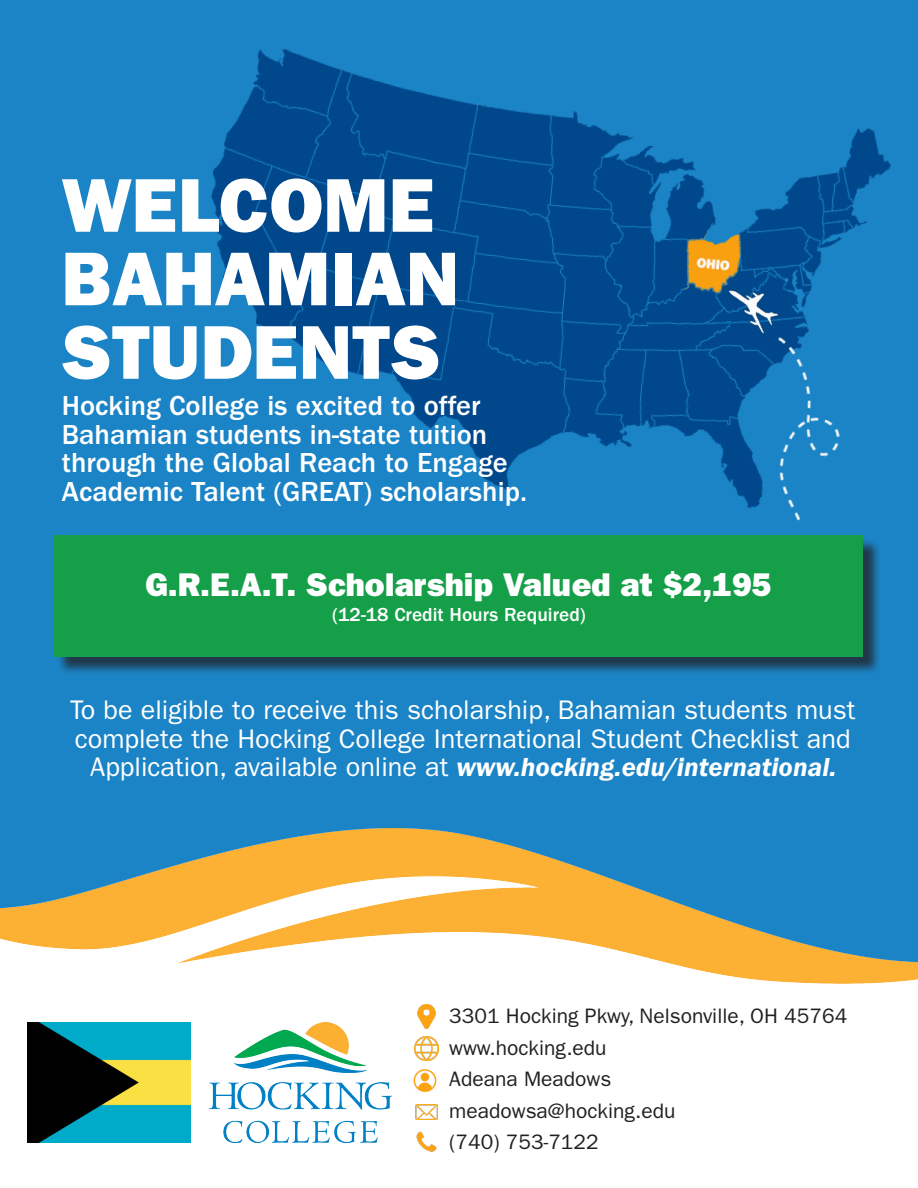
<style>
.page{position:relative;width:918px;height:1188px;background:#fff}
.page>*{position:absolute;margin:0;border:0;box-sizing:border-box;transform-origin:0 0}
.t1{font:76.5px "ITC Franklin Gothic Std Hvy";color:#fff}
.t2{font:33px "ITC Franklin Gothic Std Hvy";color:#fff}
.t3{font:500 28.5px/28.5px "ITC Franklin Gothic Std";color:#fff}
.t4{font:27px/28.5px "ITC Franklin Gothic Std";color:#fff;text-align:center}
.t5{font:21px/31.5px "ITC Franklin Gothic Std";color:#231f20}
.t6{font:500 19.5px "ITC Franklin Gothic Std";color:#fff}
.s1{font-weight:600;font-style:italic}
</style>
<div class="page">
<div style="left:0;top:0;width:918px;height:968px;background:#1b84c6"></div>
<img style="left:184px;top:49px;width:707px;height:487px">
<img style="left:0;top:828px;width:917px;height:156px">
<img style="left:416px;top:1131px;width:21px;height:21px">
<img style="left:416px;top:1104px;width:22px;height:16px">
<img style="left:209px;top:1022px;width:183px;height:121px">
<img style="left:27px;top:1022px;width:164px;height:121px">
<img style="left:709px;top:262px;width:85px;height:85px">
<img style="left:728px;top:312px;width:147px;height:217px">
<div style="left:57px;top:538px;width:825px;height:137px;background:#231f20;opacity:.75"></div>
<div style="left:54px;top:536px;width:809px;height:121px;background:#169f49"></div>
<img style="left:417px;top:1005px;width:19px;height:23px">
<img style="left:415px;top:1037px;width:23px;height:24px">
<img style="left:413px;top:1069px;width:24px;height:23px">
<p class="t1" style="left:61px;top:161px;width:375px">WELCOME</p>
<p class="t1" style="left:61px;top:234px;width:399px">BAHAMIAN</p>
<p class="t1" style="left:61px;top:308px;width:381px">STUDENTS</p>
<p class="t3" style="left:62px;top:392px;width:467px">Hocking College is excited to offer Bahamian students in-state tuition through the Global Reach to Engage Academic Talent (GREAT) scholarship.</p>
<p class="t2" style="left:146px;top:565px;width:628px">G.R.E.A.T. Scholarship Valued at $2,195</p>
<p class="t6" style="left:332px;top:603px;width:255px">(12-18 Credit Hours Required)</p>
<p class="t4" style="left:70px;top:696px;width:787px">To be eligible to receive this scholarship, Bahamian students must complete the Hocking College International Student Checklist and<br>Application, available online at <span class="s1">www.hocking.edu/international.</span></p>
<p class="t5" style="left:449px;top:1000px;width:400px">3301 Hocking Pkwy, Nelsonville, OH 45764 www.hocking.edu</p>
<p class="t5" style="left:449px;top:1063px;width:164px">Adeana Meadows</p>
<p class="t5" style="left:449px;top:1095px;width:228px">meadowsa@hocking.edu</p>
<p class="t5" style="left:449px;top:1126px;width:151px">(740) 753-7122</p>
</div>
